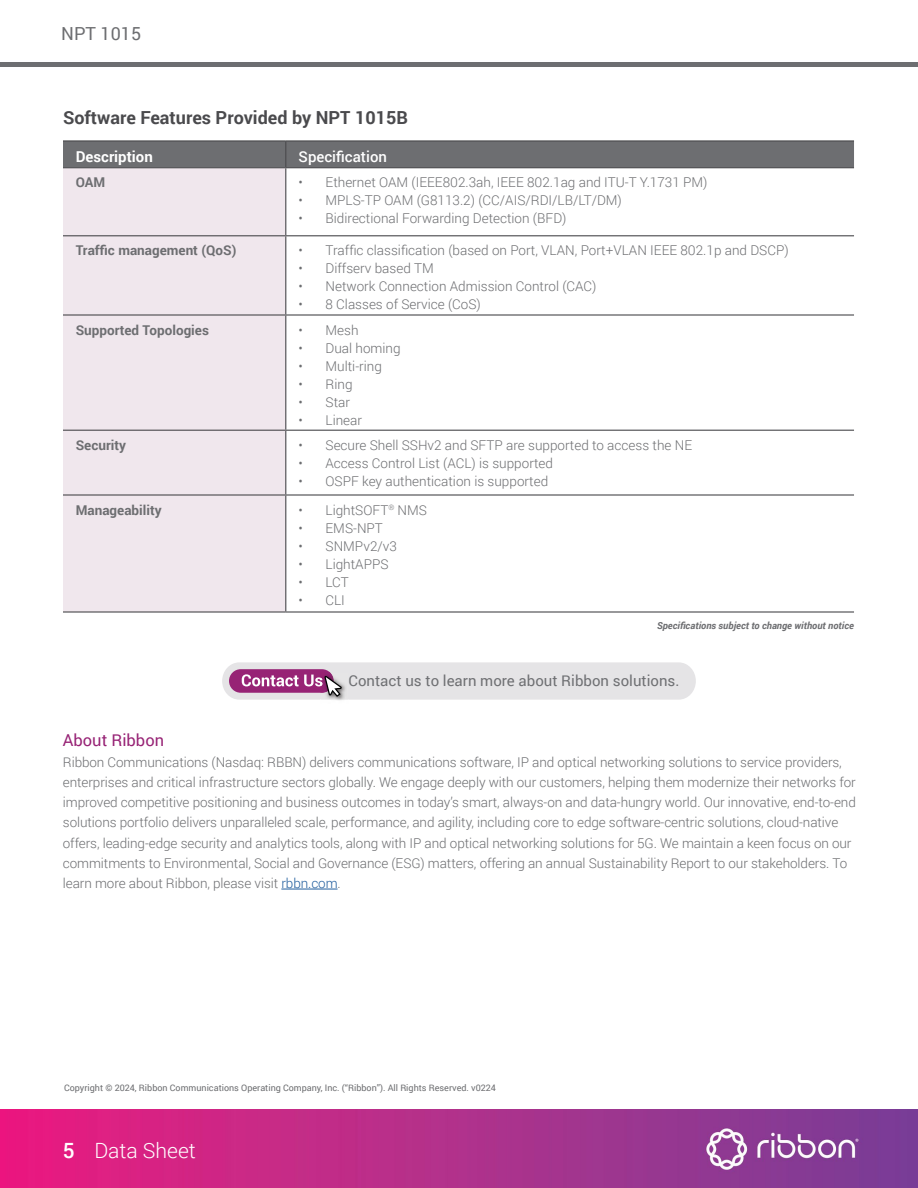
<style>
.page{position:relative;width:918px;height:1188px;background:#fff}
.page>*{position:absolute;margin:0;border:0;box-sizing:border-box;transform-origin:0 0}
.t1{font:300 21px "Roboto";color:#fff}
.t2{font:700 18px "Roboto";color:#4a4a4d}
.t3{font:18px "Roboto";color:#6d6e71}
.t4{font:16.5px "Roboto";color:#972375}
.t5{font:15px "Roboto";color:#6f7073}
.t6{font:500 15px "Roboto";color:#fff}
.t7{font:700 15px "Roboto";color:#fff}
.t8{font:300 13.5px/20.2px "Roboto";letter-spacing:-.005em;color:#6d6e71}
.t9{font:700 13.5px "Roboto";color:#6d6e71}
.t10{font:italic 700 9.75px "Roboto";color:#6d6e71}
.t11{font:9px "Roboto";color:#6d6e71}
.s1{color:#215e9e}
.s2{font-weight:500}
</style>
<div class="page">
<img style="left:0;top:1110px;width:918px;height:78px">
<hr style="left:0;top:63px;width:918px;height:4px;background:#6d6e71">
<div style="left:63px;top:168px;width:222px;height:443px;background:#f0e7ed"></div>
<hr style="left:63px;top:235px;width:223px;height:1px;background:#4a4a4d">
<hr style="left:63px;top:314px;width:223px;height:2px;background:#4a4a4d">
<hr style="left:63px;top:430px;width:223px;height:1px;background:#4a4a4d">
<hr style="left:63px;top:494px;width:223px;height:2px;background:#4a4a4d">
<hr style="left:63px;top:611px;width:223px;height:2px;background:#4a4a4d">
<hr style="left:286px;top:140px;width:568px;height:2px;background:#4a4a4d">
<hr style="left:286px;top:235px;width:568px;height:1px;background:#4a4a4d">
<hr style="left:286px;top:314px;width:568px;height:2px;background:#4a4a4d">
<hr style="left:286px;top:430px;width:568px;height:1px;background:#4a4a4d">
<hr style="left:286px;top:494px;width:568px;height:2px;background:#4a4a4d">
<hr style="left:286px;top:611px;width:568px;height:2px;background:#4a4a4d">
<hr style="left:63px;top:140px;width:223px;height:2px;background:#4a4a4d">
<svg style="left:63px;top:141px;width:791px;height:27px;background:#6b6c6f"></svg>
<hr style="left:285px;top:168px;width:1px;height:67px;background:#4a4a4d">
<hr style="left:285px;top:236px;width:1px;height:78px;background:#4a4a4d">
<hr style="left:285px;top:316px;width:1px;height:114px;background:#4a4a4d">
<hr style="left:285px;top:431px;width:1px;height:63px;background:#4a4a4d">
<hr style="left:285px;top:496px;width:1px;height:115px;background:#4a4a4d">
<hr style="left:281px;top:889px;width:57px;height:1px;background:#215e9e">
<div style="left:222px;top:662px;width:474px;height:38px;background:#e5e4e6;border-radius:18px"></div>
<div style="left:229px;top:669px;width:105px;height:24px;background:#972375;border-radius:12px"></div>
<img style="left:320px;top:684px;width:29px;height:16px">
<svg style="left:242px;top:674px;width:100px;height:23px"></svg>
<h2 class="t3" style="left:61px;top:21px;width:81px">NPT 1015</h2>
<h2 class="t2" style="left:63px;top:105px;width:346px">Software Features Provided by NPT 1015B</h2>
<p class="t7" style="left:76px;top:146px;width:79px">Description</p>
<p class="t6" style="left:299px;top:146px;width:90px">Specification</p>
<p class="t9" style="left:76px;top:173px;width:31px">OAM</p>
<p class="t8" style="left:299px;top:172px;width:410px">• Ethernet OAM (IEEE802.3ah, IEEE 802.1ag and ITU-T Y.1731 PM)</p>
<p class="t8" style="left:299px;top:190px;width:325px">• MPLS-TP OAM (G8113.2) (CC/AIS/RDI/LB/LT/DM)</p>
<p class="t8" style="left:299px;top:208px;width:269px">• Bidirectional Forwarding Detection (BFD)</p>
<p class="t9" style="left:76px;top:241px;width:162px">Traffic management (QoS)</p>
<p class="t8" style="left:299px;top:240px;width:492px">• Traffic classification (based on Port, VLAN, Port+VLAN IEEE 802.1p and DSCP)</p>
<p class="t8" style="left:299px;top:258px;width:137px">• Diffserv based TM</p>
<p class="t8" style="left:299px;top:276px;width:299px">• Network Connection Admission Control (CAC)</p>
<p class="t8" style="left:299px;top:294px;width:184px">• 8 Classes of Service (CoS)</p>
<p class="t9" style="left:76px;top:320px;width:135px">Supported Topologies</p>
<p class="t8" style="left:299px;top:319px;width:62px">• Mesh</p>
<p class="t8" style="left:299px;top:337px;width:104px">• Dual homing</p>
<p class="t8" style="left:299px;top:355px;width:85px">• Multi-ring</p>
<p class="t8" style="left:299px;top:373px;width:55px">• Ring</p>
<p class="t8" style="left:299px;top:391px;width:53px">• Star</p>
<p class="t8" style="left:299px;top:409px;width:65px">• Linear</p>
<p class="t9" style="left:76px;top:436px;width:52px">Security</p>
<p class="t8" style="left:299px;top:434px;width:395px">• Secure Shell SSHv2 and SFTP are supported to access the NE</p>
<p class="t8" style="left:299px;top:452px;width:256px">• Access Control List (ACL) is supported</p>
<p class="t8" style="left:299px;top:470px;width:251px">• OSPF key authentication is supported</p>
<p class="t9" style="left:76px;top:500px;width:87px">Manageability</p>
<p class="t8" style="left:299px;top:499px;width:130px">• LightSOFT<sup>®</sup> NMS</p>
<p class="t8" style="left:299px;top:517px;width:86px">• EMS-NPT</p>
<p class="t8" style="left:299px;top:535px;width:100px">• SNMPv2/v3</p>
<p class="t8" style="left:299px;top:553px;width:91px">• LightAPPS</p>
<p class="t8" style="left:299px;top:571px;width:52px">• LCT</p>
<p class="t8" style="left:299px;top:589px;width:48px">• CLI</p>
<p class="t10" style="left:657px;top:618px;width:198px">Specifications subject to change without notice</p>
<p class="t5" style="left:349px;top:670px;width:332px">Contact us to learn more about Ribbon solutions.</p>
<p class="t4" style="left:63px;top:729px;width:103px">About Ribbon</p>
<p class="t8" style="left:63px;top:751px;width:794px">Ribbon Communications (Nasdaq: RBBN) delivers communications software, IP and optical networking solutions to service providers, enterprises and critical infrastructure sectors globally. We engage deeply with our customers, helping them modernize their networks for improved competitive positioning and business outcomes in today’s smart, always-on and data-hungry world. Our innovative, end-to-end solutions portfolio delivers unparalleled scale, performance, and agility, including core to edge software-centric solutions, cloud-native offers, leading-edge security and analytics tools, along with IP and optical networking solutions for 5G. We maintain a keen focus on our commitments to Environmental, Social and Governance (ESG) matters, offering an annual Sustainability Report to our stakeholders. To learn more about Ribbon, please visit <span class="s1">rbbn.com</span>.</p>
<p class="t11" style="left:64px;top:1082px;width:433px">Copyright ©️ 2024, Ribbon Communications Operating Company, Inc. (“Ribbon”). All Rights Reserved. v0224</p>
<h1 class="t1" style="left:63px;top:1136px;width:134px"><span class="s2">5</span> Data Sheet</h1>
</div>
